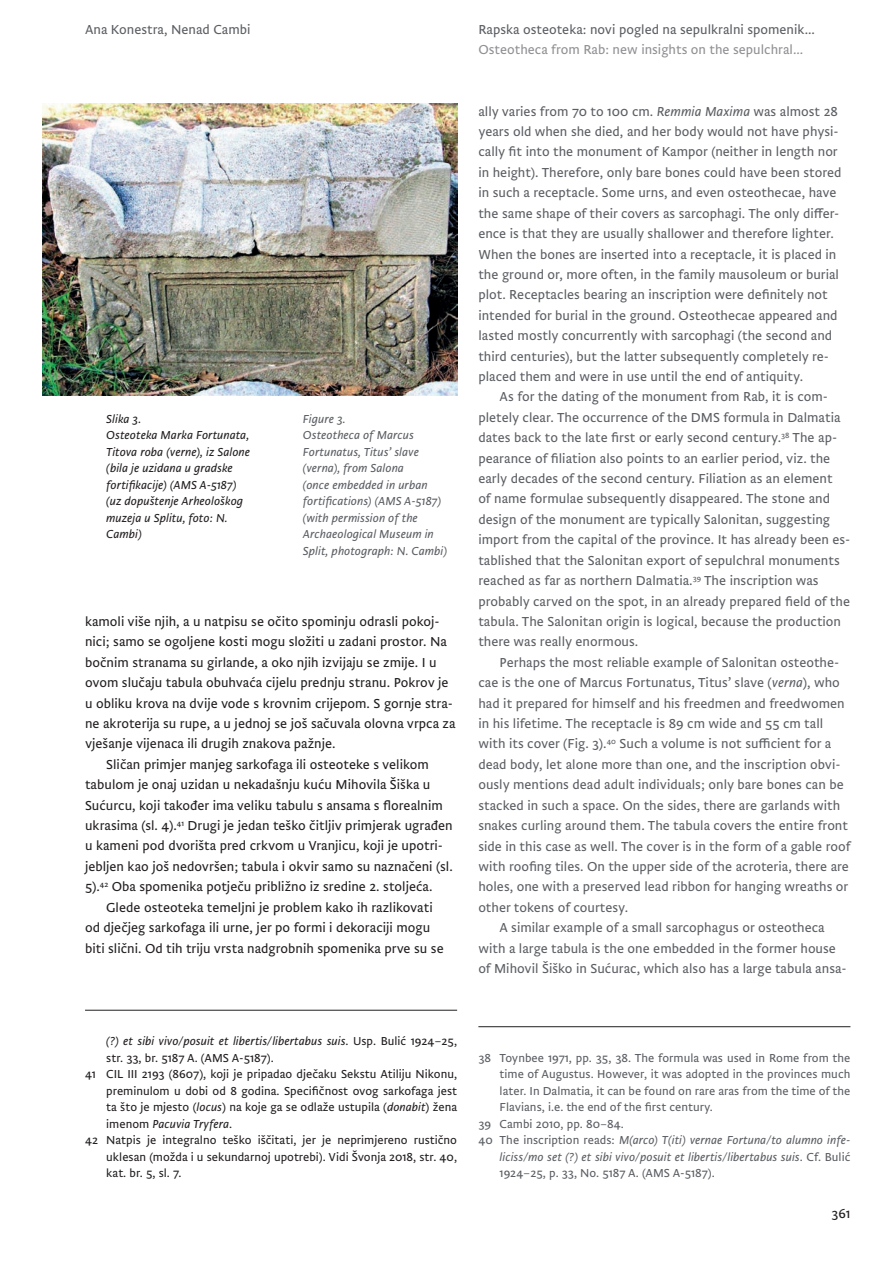
<style>
.page{position:relative;width:893px;height:1263px;background:#fff}
.page>*{position:absolute;margin:0;border:0;box-sizing:border-box;transform-origin:0 0}
.t1{font:300 13.5px/20.4px "Brioni Sans Pro";color:#5b5e63}
.t2{font:300 13.5px "Brioni Sans Pro";color:#231f20}
.t3{font:300 13.5px "Brioni Sans Pro";color:#909094}
.t4{font:300 12px "Brioni Sans Pro";color:#231f20}
.t5{font:italic 300 12px/16.5px "Brioni Sans Pro";color:#5b5e63}
.t6{font:300 12px "Brioni Sans Pro";color:#5b5e63}
.t7{font:italic 300 12px/16.5px "Brioni Sans Pro";color:#231f20}
.s1{font-style:italic}
.s2{font-style:normal}
</style>
<div class="page">
<hr style="left:85px;top:1010px;width:372px;height:1px;background:#231f20">
<hr style="left:478px;top:1026px;width:372px;height:1px;background:#231f20">
<img style="left:43px;top:103px;width:414px;height:292px">
<p class="t1" style="left:85px;top:19px;width:167px">Ana Konestra, Nenad Cambi</p>
<p class="t7" style="left:106px;top:410px;width:145px">Slika 3.<br>Osteoteka Marka Fortunata,<br>Titova roba (verne), iz Salone (bila je uzidana u gradske fortifikacije) (AMS A-5187) (uz dopuštenje Arheološkog muzeja u Splitu, foto: N.<br>Cambi)</p>
<p class="t5" style="left:303px;top:410px;width:146px">Figure 3.<br>Osteotheca of Marcus<br>Fortunatus, Titus’ slave (verna), from Salona<br>(once embedded in urban fortifications) (AMS A-5187) (with permission of the<br>Archaeological Museum in<br>Split, photograph: N. Cambi)</p>
<p class="t2" style="left:85px;top:612px;width:356px">kamoli više njih, a u natpisu se očito spominju odrasli pokoj-</p>
<p class="t2" style="left:85px;top:632px;width:363px">nici; samo se ogoljene kosti mogu složiti u zadani prostor. Na</p>
<p class="t2" style="left:85px;top:653px;width:353px">bočnim stranama su girlande, a oko njih izvijaju se zmije. I u</p>
<p class="t2" style="left:85px;top:673px;width:365px">ovom slučaju tabula obuhvaća cijelu prednju stranu. Pokrov je</p>
<p class="t2" style="left:85px;top:693px;width:369px">u obliku krova na dvije vode s krovnim crijepom. S gornje stra-</p>
<p class="t2" style="left:85px;top:714px;width:372px">ne akroterija su rupe, a u jednoj se još sačuvala olovna vrpca za</p>
<p class="t2" style="left:85px;top:734px;width:252px">vješanje vijenaca ili drugih znakova pažnje.</p>
<p class="t2" style="left:106px;top:755px;width:324px">Sličan primjer manjeg sarkofaga ili osteoteke s velikom</p>
<p class="t2" style="left:85px;top:775px;width:347px">tabulom je onaj uzidan u nekadašnju kuću Mihovila Šiška u</p>
<p class="t2" style="left:85px;top:795px;width:359px">Sućurcu, koji također ima veliku tabulu s ansama s florealnim</p>
<p class="t2" style="left:85px;top:816px;width:369px">ukrasima (sl. 4).<sup>41</sup> Drugi je jedan teško čitljiv primjerak ugrađen</p>
<p class="t2" style="left:85px;top:836px;width:360px">u kameni pod dvorišta pred crkvom u Vranjicu, koji je upotri-</p>
<p class="t2" style="left:85px;top:857px;width:369px">jebljen kao još nedovršen; tabula i okvir samo su naznačeni (sl.</p>
<p class="t2" style="left:85px;top:877px;width:349px">5).<sup>42</sup> Oba spomenika potječu približno iz sredine 2. stoljeća.</p>
<p class="t2" style="left:106px;top:897px;width:328px">Glede osteoteka temeljni je problem kako ih razlikovati</p>
<p class="t2" style="left:85px;top:918px;width:347px">od dječjeg sarkofaga ili urne, jer po formi i dekoraciji mogu</p>
<p class="t2" style="left:85px;top:938px;width:360px">biti slični. Od tih triju vrsta nadgrobnih spomenika prve su se</p>
<p class="t1" style="left:478px;top:19px;width:338px">Rapska osteoteka: novi pogled na sepulkralni spomenik...</p>
<p class="t3" style="left:478px;top:40px;width:326px">Osteotheca from Rab: new insights on the sepulchral...</p>
<p class="t1" style="left:478px;top:100px;width:365px">ally varies from 70 to 100 cm. <span class="s1">Remmia Maxima</span> was almost 28 years old when she died, and her body would not have physi&shy;cally fit into the monument of Kampor (neither in length nor in height). Therefore, only bare bones could have been stored in such a receptacle. Some urns, and even osteothecae, have the same shape of their covers as sarcophagi. The only differ&shy;ence is that they are usually shallower and therefore lighter.<br>When the bones are inserted into a receptacle, it is placed in the ground or, more often, in the family mausoleum or burial plot. Receptacles bearing an inscription were definitely not intended for burial in the ground. Osteothecae appeared and lasted mostly concurrently with sarcophagi (the second and third centuries), but the latter subsequently completely re&shy;placed them and were in use until the end of antiquity.</p>
<p class="t1" style="left:478px;top:386px;width:374px;text-indent:21px">As for the dating of the monument from Rab, it is com&shy;pletely clear. The occurrence of the DMS formula in Dalmatia dates back to the late first or early second century.<sup>38</sup> The ap&shy;pearance of filiation also points to an earlier period, viz. the early decades of the second century. Filiation as an element<br>of name formulae subsequently disappeared. The stone and design of the monument are typically Salonitan, suggesting import from the capital of the province. It has already been es&shy;tablished that the Salonitan export of sepulchral monuments reached as far as northern Dalmatia.<sup>39</sup> The inscription was probably carved on the spot, in an already prepared field of the tabula. The Salonitan origin is logical, because the production there was really enormous.</p>
<p class="t1" style="left:500px;top:651px;width:341px">Perhaps the most reliable example of Salonitan osteothe-</p>
<p class="t1" style="left:478px;top:672px;width:363px">cae is the one of Marcus Fortunatus, Titus’ slave (<span class="s1">verna</span>), who</p>
<p class="t1" style="left:478px;top:692px;width:368px">had it prepared for himself and his freedmen and freedwomen</p>
<p class="t1" style="left:478px;top:712px;width:346px">in his lifetime. The receptacle is 89 cm wide and 55 cm tall</p>
<p class="t1" style="left:478px;top:733px;width:354px">with its cover (Fig. 3).<sup>40</sup> Such a volume is not sufficient for a</p>
<p class="t1" style="left:478px;top:753px;width:364px">dead body, let alone more than one, and the inscription obvi-</p>
<p class="t1" style="left:478px;top:774px;width:367px">ously mentions dead adult individuals; only bare bones can be</p>
<p class="t1" style="left:478px;top:794px;width:363px">stacked in such a space. On the sides, there are garlands with</p>
<p class="t1" style="left:478px;top:814px;width:371px">snakes curling around them. The tabula covers the entire front</p>
<p class="t1" style="left:478px;top:835px;width:374px">side in this case as well. The cover is in the form of a gable roof</p>
<p class="t1" style="left:478px;top:855px;width:372px">with roofing tiles. On the upper side of the acroteria, there are</p>
<p class="t1" style="left:478px;top:876px;width:372px">holes, one with a preserved lead ribbon for hanging wreaths or</p>
<p class="t1" style="left:478px;top:896px;width:151px">other tokens of courtesy.</p>
<p class="t1" style="left:500px;top:917px;width:327px">A similar example of a small sarcophagus or osteotheca</p>
<p class="t1" style="left:478px;top:937px;width:359px">with a large tabula is the one embedded in the former house</p>
<p class="t1" style="left:478px;top:957px;width:370px">of Mihovil Šiško in Sućurac, which also has a large tabula ansa-</p>
<p class="t7" style="left:106px;top:1032px;width:352px">(?) et sibi vivo/posuit et libertis/libertabus suis<span class="s2">. Usp. Bulić 1924–25,</span></p>
<p class="t4" style="left:106px;top:1049px;width:169px">str. 33, br. 5187 A. (AMS A-5187).</p>
<p class="t4" style="left:85px;top:1065px;width:374px">41 CIL III 2193 (8607), koji je pripadao dječaku Sekstu Atiliju Nikonu,</p>
<p class="t4" style="left:106px;top:1082px;width:352px">preminulom u dobi od 8 godina. Specifičnost ovog sarkofaga jest</p>
<p class="t4" style="left:106px;top:1098px;width:352px">ta što je mjesto (<span class="s1">locus</span>) na koje ga se odlaže ustupila (<span class="s1">donabit</span>) žena</p>
<p class="t7" style="left:106px;top:1114px;width:127px"><span class="s2">imenom</span> Pacuvia Tryfera<span class="s2">.</span></p>
<p class="t4" style="left:85px;top:1131px;width:374px">42 Natpis je integralno teško iščitati, jer je neprimjereno rustično</p>
<p class="t4" style="left:106px;top:1148px;width:352px">uklesan (možda i u sekundarnoj upotrebi). Vidi Švonja 2018, str. 40,</p>
<p class="t4" style="left:106px;top:1164px;width:77px">kat. br. 5, sl. 7.</p>
<p class="t6" style="left:478px;top:1049px;width:374px">38 Toynbee 1971, pp. 35, 38. The formula was used in Rome from the</p>
<p class="t6" style="left:500px;top:1065px;width:352px">time of Augustus. However, it was adopted in the provinces much</p>
<p class="t6" style="left:500px;top:1082px;width:352px">later. In Dalmatia, it can be found on rare aras from the time of the</p>
<p class="t6" style="left:500px;top:1098px;width:215px">Flavians, i.e. the end of the first century.</p>
<p class="t6" style="left:478px;top:1115px;width:147px">39 Cambi 2010, pp. 80–84.</p>
<p class="t5" style="left:478px;top:1131px;width:374px"><span class="s2">40 The inscription reads:</span> M(arco) T(iti) vernae Fortuna/to alumno infe-</p>
<p class="t5" style="left:500px;top:1147px;width:352px">liciss/mo set (?) et sibi vivo/posuit et libertis/libertabus suis<span class="s2">. Cf. Bulić</span></p>
<p class="t6" style="left:500px;top:1164px;width:217px">1924–25, p. 33, No. 5187 A. (AMS A-5187).</p>
<p class="t2" style="left:832px;top:1204px;width:20px">361</p>
</div>
